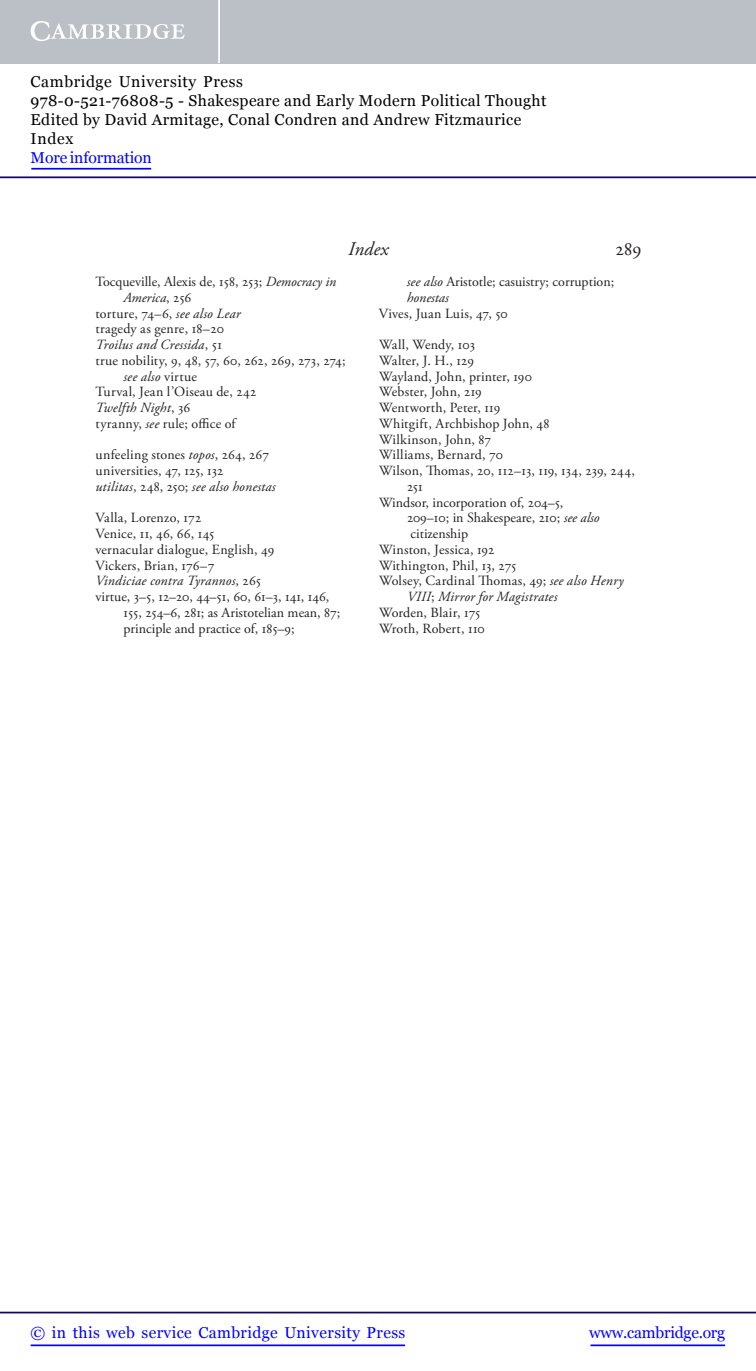
<style>
.page{position:relative;width:756px;height:1371px;background:#fff}
.page>*{position:absolute;margin:0;border:0;box-sizing:border-box;transform-origin:0 0}
.t1{font:italic 19.25px "Adobe Garamond Pro";letter-spacing:.01em;color:#231f20}
.t2{font:19.25px "Adobe Garamond Pro";color:#231f20}
.t3{font:15.75px/18.9px "Georgia";letter-spacing:.025em;color:#000}
.t4{font:15.75px "Georgia";letter-spacing:.025em;color:#00f}
.t5{font:15.75px "Georgia";letter-spacing:-.015em;color:#00f}
.t6{font:15.75px "Georgia";letter-spacing:-.01em;color:#00f}
.t7{font:14px/15.8px "Adobe Garamond Pro";color:#231f20}
.t8{font:italic 14px "Adobe Garamond Pro";letter-spacing:.015em;color:#231f20}
.t9{font:14px "Adobe Garamond Pro";letter-spacing:.02em;color:#231f20}
.s1{font-style:italic}
.s2{font-style:normal}
</style>
<div class="page">
<hr style="left:591px;top:1344px;width:134px;height:1px;background:#00f">
<hr style="left:0;top:1311px;width:756px;height:2px;background:#150666">
<hr style="left:31px;top:1344px;width:374px;height:1px;background:#00f">
<div style="left:0;top:0;width:756px;height:63px;background:#bac0c6"></div>
<svg style="left:31px;top:21px;width:154px;height:20px"></svg>
<hr style="left:218px;top:0;width:2px;height:63px;background:#fff">
<hr style="left:0;top:176px;width:756px;height:2px;background:#150666">
<hr style="left:31px;top:168px;width:120px;height:1px;background:#00f">
<p class="t3" style="left:31px;top:72px;width:518px">Cambridge University Press<br>978-0-521-76808-5 - Shakespeare and Early Modern Political Thought Edited by David Armitage, Conal Condren and Andrew Fitzmaurice Index</p>
<p class="t6" style="left:31px;top:148px;width:123px">More information</p>
<h1 class="t1" style="left:348px;top:237px;width:42px">Index</h1>
<h1 class="t2" style="left:615px;top:237px;width:28px">289</h1>
<p class="t7" style="left:95px;top:274px;width:242px">Tocqueville, Alexis de, 158, 253; <span class="s1">Democracy in</span></p>
<p class="t8" style="left:123px;top:289px;width:69px">America<span class="s2">, 256</span></p>
<p class="t7" style="left:95px;top:306px;width:147px">torture, 74–6, <span class="s1">see also Lear</span></p>
<p class="t7" style="left:95px;top:321px;width:130px">tragedy as genre, 18–20</p>
<p class="t8" style="left:95px;top:336px;width:128px">Troilus and Cressida<span class="s2">, 51</span></p>
<p class="t7" style="left:95px;top:353px;width:252px">true nobility, 9, 48, 57, 60, 262, 269, 273, 274;</p>
<p class="t8" style="left:123px;top:368px;width:75px">see also <span class="s2">virtue</span></p>
<p class="t7" style="left:95px;top:384px;width:162px">Turval, Jean l’Oiseau de, 242</p>
<p class="t8" style="left:95px;top:399px;width:96px">Twelfth Night<span class="s2">, 36</span></p>
<p class="t7" style="left:95px;top:416px;width:143px">tyranny, <span class="s1">see</span> rule; office of</p>
<p class="t7" style="left:95px;top:447px;width:182px">unfeeling stones <span class="s1">topos</span>, 264, 267 universities, 47, 125, 132<br><span class="s1">utilitas</span>, 248, 250; <span class="s1">see also honestas</span></p>
<p class="t7" style="left:95px;top:510px;width:107px">Valla, Lorenzo, 172</p>
<p class="t7" style="left:95px;top:526px;width:120px">Venice, 11, 46, 66, 145</p>
<p class="t7" style="left:95px;top:542px;width:180px">vernacular dialogue, English, 49</p>
<p class="t7" style="left:95px;top:558px;width:120px">Vickers, Brian, 176–7</p>
<p class="t8" style="left:95px;top:572px;width:167px">Vindiciae contra Tyrannos<span class="s2">, 265</span></p>
<p class="t7" style="left:95px;top:589px;width:235px">virtue, 3–5, 12–20, 44–51, 60, 61–3, 141, 146,</p>
<p class="t7" style="left:123px;top:605px;width:218px">155, 254–6, 281; as Aristotelian mean, 87;</p>
<p class="t7" style="left:123px;top:621px;width:173px">principle and practice of, 185–9;</p>
<p class="t7" style="left:407px;top:274px;width:209px"><span class="s1">see also</span> Aristotle; casuistry; corruption; <span class="s1">honestas</span></p>
<p class="t7" style="left:379px;top:306px;width:130px">Vives, Juan Luis, 47, 50</p>
<p class="t7" style="left:379px;top:337px;width:97px">Wall, Wendy, 103</p>
<p class="t7" style="left:379px;top:353px;width:97px">Walter, J. H., 129</p>
<p class="t7" style="left:379px;top:369px;width:154px">Wayland, John, printer, 190</p>
<p class="t7" style="left:379px;top:384px;width:104px">Webster, John, 219</p>
<p class="t7" style="left:379px;top:400px;width:123px">Wentworth, Peter, 119</p>
<p class="t7" style="left:379px;top:416px;width:172px">Whitgift, Archbishop John, 48</p>
<p class="t7" style="left:379px;top:432px;width:114px">Wilkinson, John, 87</p>
<p class="t7" style="left:379px;top:447px;width:126px">Williams, Bernard, 70</p>
<p class="t9" style="left:379px;top:462px;width:257px">Wilson, Thomas, 20, 112–13, 119, 134, 239, 244,</p>
<p class="t7" style="left:407px;top:479px;width:17px">251</p>
<p class="t7" style="left:379px;top:495px;width:186px">Windsor, incorporation of, 204–5,</p>
<p class="t7" style="left:407px;top:510px;width:194px">209–10; in Shakespeare, 210; <span class="s1">see also</span></p>
<p class="t7" style="left:411px;top:526px;width:59px">citizenship</p>
<p class="t7" style="left:379px;top:542px;width:117px">Winston, Jessica, 192</p>
<p class="t7" style="left:379px;top:558px;width:139px">Withington, Phil, 13, 275</p>
<p class="t7" style="left:379px;top:573px;width:246px">Wolsey, Cardinal Thomas, 49; <span class="s1">see also Henry</span></p>
<p class="t8" style="left:407px;top:588px;width:152px">VIII<span class="s2">;</span> Mirror for Magistrates</p>
<p class="t7" style="left:379px;top:605px;width:103px">Worden, Blair, 175</p>
<p class="t7" style="left:379px;top:621px;width:107px">Wroth, Robert, 110</p>
<p class="t4" style="left:31px;top:1323px;width:376px">© in this web service Cambridge University Press</p>
<p class="t5" style="left:589px;top:1323px;width:137px">www.cambridge.org</p>
</div>
